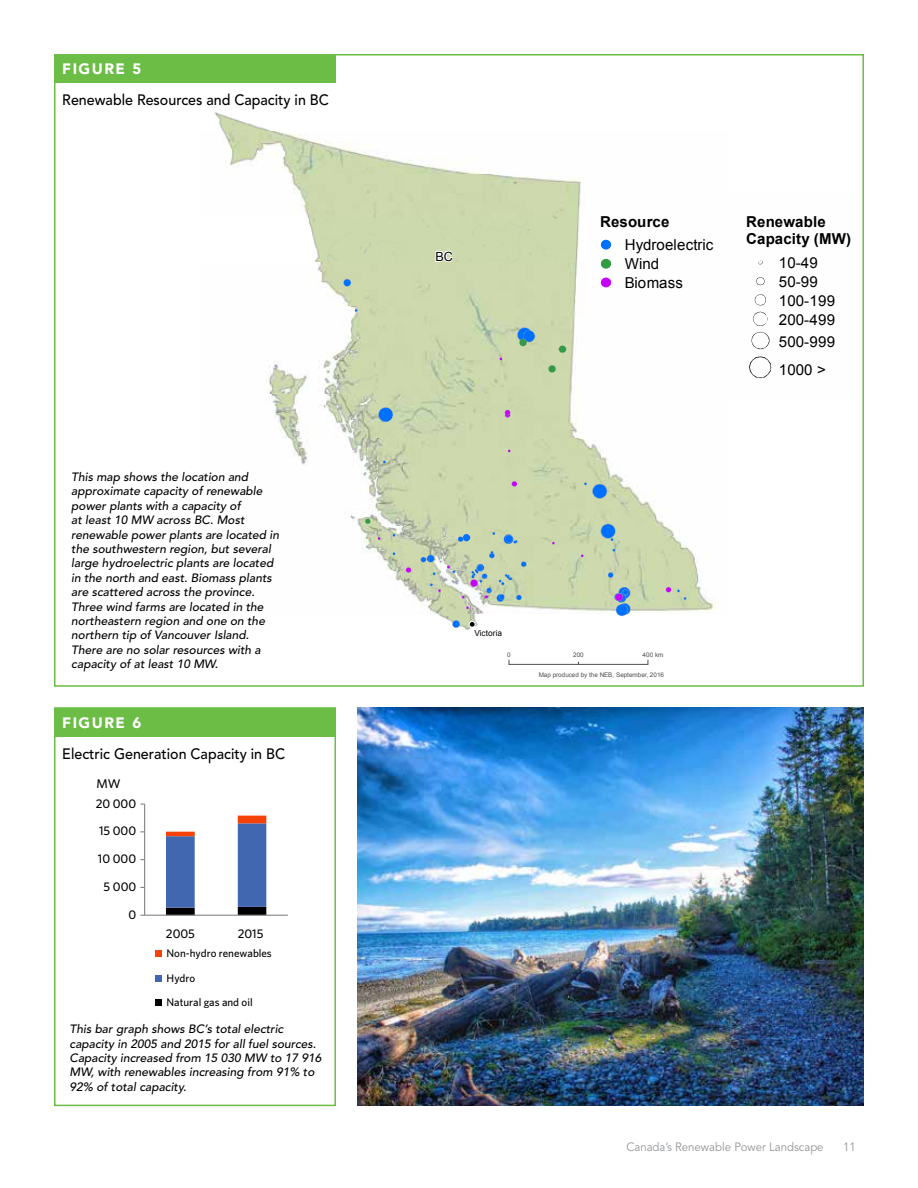
<style>
.page{position:relative;width:918px;height:1188px;background:#fff}
.page>*{position:absolute;margin:0;border:0;box-sizing:border-box;transform-origin:0 0}
.t1{font:500 15px "Avenir LT Std";color:#000;scale:.95 1}
.t2{font:15px/18.9px "Arial";letter-spacing:.005em;color:#000}
.t3{font:700 15px/17.7px "Arial";letter-spacing:.005em;color:#000}
.t4{font:900 15px "Avenir LT Std";letter-spacing:.1em;color:#fff}
.t5{font:500 12.6px "Whitney";color:#000}
.t6{font:12.6px "Arial";color:#000}
.t7{font:italic 500 12px/14.4px "Avenir LT Std";color:#000}
.t8{font:12px "Avenir LT Std";color:#939598;scale:.95 1}
.t9{font:500 10.95px "Whitney";color:#000}
.t10{font:10.35px/13.2px "Arial";letter-spacing:.005em;color:#000}
.t11{font:700 10.35px "Arial";letter-spacing:.005em;color:#000}
.t12{font:8.4px "Arial";letter-spacing:-.005em;color:#000}
.t13{font:6.3px "Arial";letter-spacing:.005em;color:#4e4e4e}
</style>
<div class="page">
<div style="left:54px;top:707px;width:282px;height:399px;border:2px solid #6bbd45"></div>
<img style="left:214px;top:112px;width:502px;height:518px">
<svg style="left:378px;top:407px;width:15px;height:15px"></svg>
<svg style="left:343px;top:279px;width:8px;height:7px"></svg>
<svg style="left:452px;top:620px;width:8px;height:8px"></svg>
<svg style="left:458px;top:534px;width:12px;height:8px"></svg>
<svg style="left:608px;top:572px;width:6px;height:6px"></svg>
<svg style="left:421px;top:555px;width:14px;height:7px"></svg>
<svg style="left:584px;top:482px;width:23px;height:17px"></svg>
<svg style="left:504px;top:534px;width:14px;height:10px"></svg>
<svg style="left:601px;top:524px;width:15px;height:17px"></svg>
<svg style="left:517px;top:327px;width:18px;height:19px"></svg>
<svg style="left:548px;top:365px;width:8px;height:8px"></svg>
<svg style="left:559px;top:345px;width:7px;height:8px"></svg>
<svg style="left:365px;top:518px;width:6px;height:6px"></svg>
<svg style="left:614px;top:587px;width:17px;height:29px"></svg>
<svg style="left:406px;top:567px;width:6px;height:6px"></svg>
<svg style="left:512px;top:481px;width:5px;height:6px"></svg>
<svg style="left:666px;top:587px;width:21px;height:13px"></svg>
<svg style="left:447px;top:566px;width:9px;height:7px"></svg>
<svg style="left:505px;top:410px;width:6px;height:8px"></svg>
<svg style="left:430px;top:584px;width:11px;height:8px"></svg>
<svg style="left:462px;top:551px;width:65px;height:58px;background:#c0cdbb"></svg>
<svg style="left:468px;top:620px;width:37px;height:10px"></svg>
<hr style="left:509px;top:664px;width:139px;height:1px;background:#4e4e4e">
<svg style="left:434px;top:249px;width:21px;height:14px"></svg>
<svg style="left:166px;top:816px;width:100px;height:99px"></svg>
<hr style="left:144px;top:804px;width:1px;height:111px;background:#868686">
<hr style="left:145px;top:915px;width:143px;height:1px;background:#868686">
<div style="left:155px;top:950px;width:7px;height:7px;background:#f64108"></div>
<div style="left:155px;top:975px;width:7px;height:6px;background:#4167b0"></div>
<div style="left:155px;top:999px;width:7px;height:7px;background:#000"></div>
<div style="left:55px;top:708px;width:281px;height:29px;background:#6bbd45"></div>
<img style="left:357px;top:708px;width:507px;height:398px">
<div style="left:55px;top:54px;width:281px;height:29px;background:#6bbd45"></div>
<img style="left:586px;top:194px;width:186px;height:203px">
<svg style="left:756px;top:277px;width:9px;height:8px"></svg>
<svg style="left:755px;top:294px;width:11px;height:11px"></svg>
<svg style="left:753px;top:312px;width:15px;height:14px"></svg>
<svg style="left:751px;top:332px;width:18px;height:17px"></svg>
<svg style="left:749px;top:356px;width:22px;height:22px"></svg>
<svg style="left:758px;top:260px;width:4px;height:4px"></svg>
<svg style="left:601px;top:240px;width:10px;height:10px"></svg>
<svg style="left:601px;top:259px;width:10px;height:10px"></svg>
<svg style="left:601px;top:278px;width:10px;height:9px"></svg>
<p class="t4" style="left:62px;top:59px;width:81px">FIGURE 5</p>
<p class="t1" style="left:62px;top:91px;width:282px">Renewable Resources and Capacity in BC</p>
<p class="t7" style="left:71px;top:470px;width:209px">This map shows the location and approximate capacity of renewable power plants with a capacity of<br>at least 10 MW across BC. Most renewable power plants are located in the southwestern region, but several large hydroelectric plants are located in the north and east. Biomass plants are scattered across the province.<br>Three wind farms are located in the northeastern region and one on the northern tip of Vancouver Island.<br>There are no solar resources with a capacity of at least 10 MW.</p>
<p class="t4" style="left:62px;top:713px;width:81px">FIGURE 6</p>
<p class="t1" style="left:62px;top:745px;width:236px">Electric Generation Capacity in BC</p>
<p class="t5" style="left:97px;top:775px;width:26px">MW</p>
<p class="t5" style="left:96px;top:795px;width:42px">20 000</p>
<p class="t5" style="left:99px;top:823px;width:39px">15 000</p>
<p class="t5" style="left:98px;top:850px;width:40px">10 000</p>
<p class="t5" style="left:104px;top:878px;width:34px">5 000</p>
<p class="t5" style="left:128px;top:906px;width:9px">0</p>
<p class="t5" style="left:166px;top:925px;width:30px">2005</p>
<p class="t5" style="left:238px;top:925px;width:27px">2015</p>
<p class="t9" style="left:167px;top:946px;width:107px">Non-hydro renewables</p>
<p class="t9" style="left:167px;top:971px;width:30px">Hydro</p>
<p class="t9" style="left:167px;top:995px;width:88px">Natural gas and oil</p>
<p class="t7" style="left:70px;top:1022px;width:254px">This bar graph shows BC’s total electric capacity in 2005 and 2015 for all fuel sources.<br>Capacity increased from 15 030 MW to 17 916<br>MW, with renewables increasing from 91% to 92% of total capacity.</p>
<p class="t6" style="left:435px;top:248px;width:19px">BC</p>
<p class="t3" style="left:600px;top:213px;width:71px">Resource</p>
<p class="t2" style="left:625px;top:236px;width:90px">Hydroelectric<br>Wind<br>Biomass</p>
<p class="t11" style="left:620px;top:255px;width:49px">Resource</p>
<p class="t10" style="left:637px;top:271px;width:63px">Hydroelectric<br>Wind</p>
<p class="t3" style="left:746px;top:213px;width:106px">Renewable<br>Capacity (MW)</p>
<p class="t2" style="left:779px;top:273px;width:58px">50-99<br>100-199<br>200-499</p>
<p class="t2" style="left:779px;top:328px;width:58px;line-height:27.6px">500-999<br>1000 &gt;</p>
<p class="t2" style="left:779px;top:253px;width:40px">10-49</p>
<p class="t12" style="left:474px;top:627px;width:29px">Victoria</p>
<p class="t13" style="left:507px;top:650px;width:5px">0</p>
<p class="t13" style="left:573px;top:650px;width:12px">200</p>
<p class="t13" style="left:643px;top:650px;width:22px">400 km</p>
<p class="t13" style="left:539px;top:671px;width:127px">Map produced by the NEB, September, 2016</p>
<p class="t8" style="left:626px;top:1140px;width:209px">Canada’s Renewable Power Landscape</p>
<p class="t8" style="left:843px;top:1140px;width:15px">11</p>
</div>
